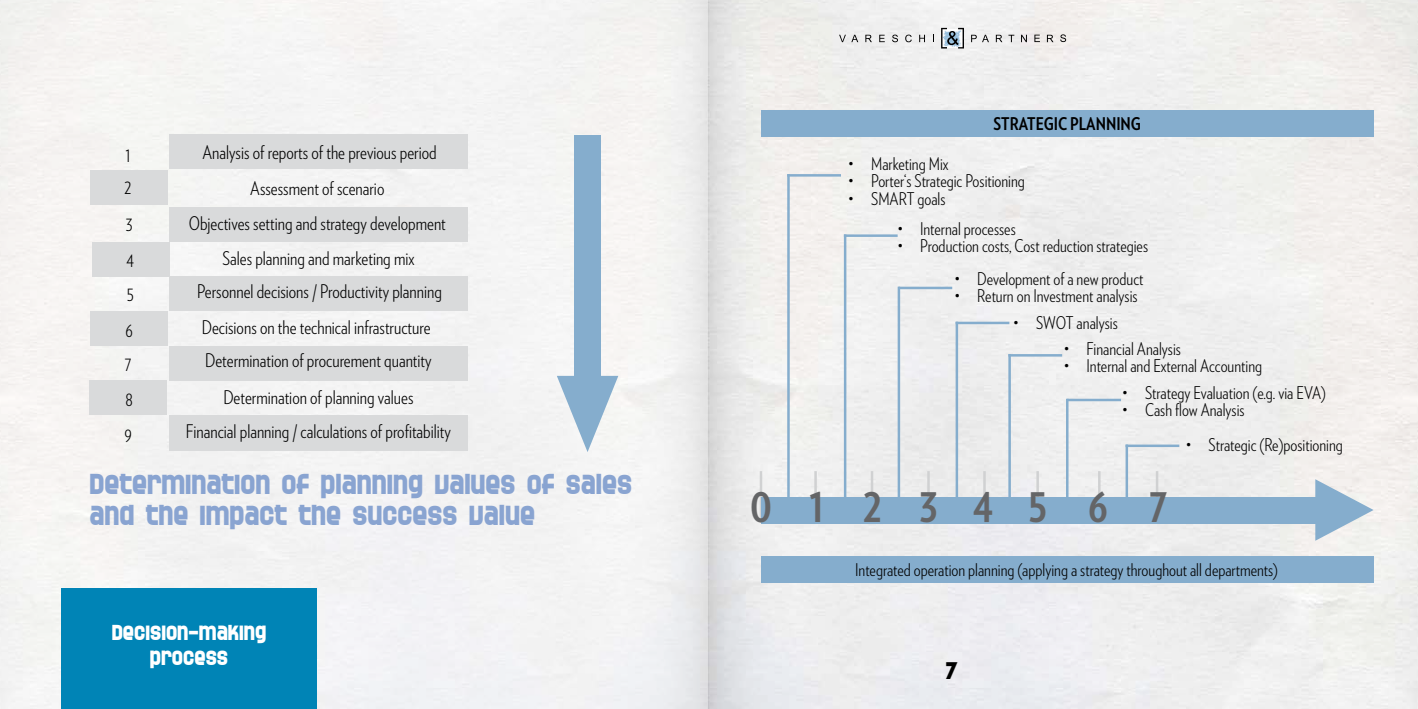
<style>
.page{position:relative;width:1418px;height:709px;background:#fff}
.page>*{position:absolute;margin:0;border:0;box-sizing:border-box;transform-origin:0 0}
.t1{font:700 45px "Verlag Condensed";letter-spacing:.835em;color:#646567}
.t2{font:700 30px/31.2px "SF Speedwaystar";color:#89a4d1}
.t3{font:700 25px "SF Speedwaystar";color:#000}
.t4{font:700 22.5px/25px "SF Speedwaystar";color:#fff;text-align:center}
.t5{font:300 18.75px/35.4px "Verlag Condensed";color:#000;text-align:center}
.t6{font:300 17.5px "Verlag Condensed";color:#000}
.t7{font:700 17.5px "Verlag Condensed";color:#000}
</style>
<div class="page">
<img style="left:0;top:0;width:1417px;height:709px">
<svg style="left:839px;top:35px;width:19px;height:7px"></svg>
<svg style="left:865px;top:35px;width:7px;height:7px"></svg>
<svg style="left:879px;top:35px;width:5px;height:7px"></svg>
<svg style="left:892px;top:35px;width:6px;height:7px"></svg>
<svg style="left:905px;top:35px;width:6px;height:7px"></svg>
<svg style="left:919px;top:35px;width:6px;height:7px"></svg>
<svg style="left:971px;top:35px;width:5px;height:7px"></svg>
<svg style="left:982px;top:35px;width:7px;height:7px"></svg>
<svg style="left:995px;top:35px;width:7px;height:7px"></svg>
<svg style="left:1008px;top:35px;width:6px;height:7px"></svg>
<svg style="left:1021px;top:35px;width:5px;height:7px"></svg>
<svg style="left:1034px;top:35px;width:5px;height:7px"></svg>
<svg style="left:1046px;top:35px;width:7px;height:7px"></svg>
<svg style="left:1060px;top:34px;width:6px;height:8px"></svg>
<svg style="left:941px;top:28px;width:23px;height:21px"></svg>
<hr style="left:759px;top:471px;width:3px;height:52px;background:#d0d1d2">
<hr style="left:814px;top:471px;width:2px;height:52px;background:#d0d1d2">
<hr style="left:870px;top:471px;width:3px;height:52px;background:#d0d1d2">
<hr style="left:927px;top:471px;width:2px;height:52px;background:#d0d1d2">
<hr style="left:983px;top:471px;width:2px;height:52px;background:#d0d1d2">
<hr style="left:1036px;top:471px;width:2px;height:52px;background:#d0d1d2">
<hr style="left:1098px;top:471px;width:2px;height:52px;background:#d0d1d2">
<hr style="left:1155px;top:471px;width:3px;height:52px;background:#d0d1d2">
<hr style="left:1125px;top:444px;width:3px;height:74px;background:#85adcd">
<hr style="left:1066px;top:399px;width:2px;height:112px;background:#85adcd">
<hr style="left:1008px;top:354px;width:2px;height:147px;background:#85adcd">
<hr style="left:955px;top:322px;width:3px;height:184px;background:#85adcd">
<hr style="left:897px;top:287px;width:3px;height:224px;background:#85adcd">
<hr style="left:843px;top:234px;width:3px;height:284px;background:#85adcd">
<hr style="left:787px;top:174px;width:2px;height:347px;background:#85adcd">
<div style="left:169px;top:134px;width:299px;height:35px;background:#d9dadb"></div>
<div style="left:169px;top:207px;width:299px;height:35px;background:#d9dadb"></div>
<div style="left:169px;top:415px;width:299px;height:35px;background:#d9dadb"></div>
<div style="left:169px;top:346px;width:299px;height:34px;background:#d9dadb"></div>
<div style="left:169px;top:276px;width:299px;height:35px;background:#d9dadb"></div>
<div style="left:91px;top:170px;width:77px;height:35px;background:#d9dadb"></div>
<div style="left:93px;top:242px;width:77px;height:34px;background:#d9dadb"></div>
<div style="left:91px;top:311px;width:77px;height:35px;background:#d9dadb"></div>
<div style="left:89px;top:380px;width:78px;height:35px;background:#d9dadb"></div>
<div style="left:574px;top:135px;width:26px;height:244px;background:#85adcd"></div>
<svg style="left:557px;top:376px;width:61px;height:76px"></svg>
<div style="left:761px;top:497px;width:562px;height:26px;background:#85adcd"></div>
<svg style="left:1315px;top:479px;width:58px;height:62px"></svg>
<div style="left:761px;top:111px;width:612px;height:26px;background:#85adcd"></div>
<div style="left:761px;top:556px;width:612px;height:26px;background:#85adcd"></div>
<hr style="left:787px;top:174px;width:54px;height:3px;background:#85adcd">
<hr style="left:843px;top:234px;width:54px;height:3px;background:#85adcd">
<hr style="left:898px;top:287px;width:54px;height:2px;background:#85adcd">
<hr style="left:955px;top:322px;width:54px;height:2px;background:#85adcd">
<hr style="left:1008px;top:354px;width:54px;height:2px;background:#85adcd">
<hr style="left:1067px;top:399px;width:54px;height:2px;background:#85adcd">
<hr style="left:1125px;top:444px;width:54px;height:3px;background:#85adcd">
<div style="left:61px;top:588px;width:256px;height:121px;background:#0084b6"></div>
<p class="t5" style="left:202px;top:134px;width:236px;line-height:36.2px">Analysis of reports of the previous period<br>Assessment of scenario</p>
<p class="t5" style="left:189px;top:205px;width:258px;line-height:34.9px">Objectives setting and strategy development<br>Sales planning and marketing mix</p>
<p class="t5" style="left:125px;top:138px;width:8px;line-height:32.1px;text-align:left">1<br>2</p>
<p class="t5" style="left:125px;top:206px;width:10px;text-align:justify">3<br>4<br>5<br>6</p>
<p class="t5" style="left:124px;top:345px;width:10px;text-align:justify">7<br>8<br>9</p>
<h2 class="t2" style="left:89px;top:468px;width:544px">DETERMINATION OF PLANNING VALUES OF SALES<br>AND THE IMPACT THE SUCCESS VALUE</h2>
<p class="t5" style="left:197px;top:272px;width:246px">Personnel decisions / Productivity planning</p>
<p class="t5" style="left:202px;top:308px;width:230px">Decisions on the technical infrastructure</p>
<p class="t5" style="left:205px;top:341px;width:228px">Determination of procurement quantity</p>
<p class="t5" style="left:186px;top:379px;width:266px;line-height:34.1px">Determination of planning values<br>Financial planning / calculations of profitability</p>
<p class="t4" style="left:112px;top:620px;width:156px">DECISION-MAKING<br>PROCESS</p>
<p class="t7" style="left:993px;top:111px;width:149px">STRATEGIC PLANNING</p>
<p class="t6" style="left:848px;top:152px;width:101px">• Marketing Mix</p>
<p class="t6" style="left:848px;top:169px;width:178px">• Porter‘s Strategic Positioning</p>
<p class="t6" style="left:848px;top:187px;width:98px">• SMART goals</p>
<p class="t6" style="left:897px;top:216px;width:120px">• Internal processes</p>
<p class="t6" style="left:897px;top:234px;width:252px">• Production costs, Cost reduction strategies</p>
<p class="t6" style="left:954px;top:267px;width:190px">• Development of a new product</p>
<p class="t6" style="left:954px;top:284px;width:184px">• Return on Investment analysis</p>
<p class="t6" style="left:1013px;top:310px;width:106px">• SWOT analysis</p>
<p class="t6" style="left:1064px;top:337px;width:118px">• Financial Analysis</p>
<p class="t6" style="left:1064px;top:354px;width:199px">• Internal and External Accounting</p>
<p class="t6" style="left:1122px;top:380px;width:205px">• Strategy Evaluation (e.g. via EVA)</p>
<p class="t6" style="left:1122px;top:398px;width:124px">• Cash flow Analysis</p>
<p class="t6" style="left:1186px;top:433px;width:158px">• Strategic (Re)positioning</p>
<h1 class="t1" style="left:750px;top:472px;width:419px">01234567</h1>
<p class="t6" style="left:855px;top:558px;width:424px">Integrated operation planning (applying a strategy throughout all departments)</p>
<h3 class="t3" style="left:945px;top:656px;width:12px">7</h3>
</div>
